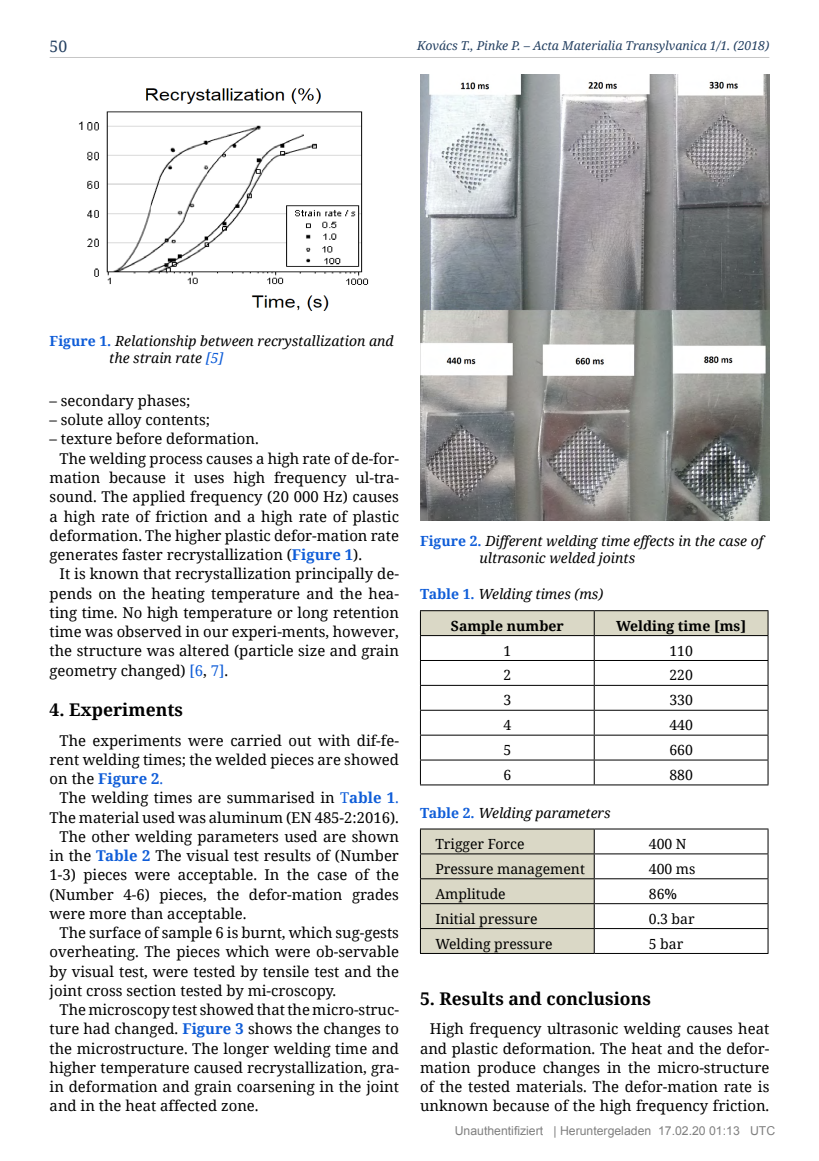
<style>
.page{position:relative;width:819px;height:1161px;background:#fff}
.page>*{position:absolute;margin:0;border:0;box-sizing:border-box;transform-origin:0 0}
.t1{font:700 17.5px "Noto Serif";color:#000}
.t2{font:15.75px "Noto Serif";color:#244061}
.t3{font:14.88px/19.2px "Noto Serif";color:#000;text-align:justify}
.t4{font:italic 14px/17.5px "Noto Serif";color:#000}
.t5{font:14px "Noto Serif";color:#000}
.t6{font:700 14px "Noto Serif";color:#000}
.t7{font:italic 12.25px "Noto Serif";color:#244061}
.t8{font:12.25px "Arial";color:#808080}
.s1{font-weight:700;font-style:normal;color:#0f5dd8}
.s2{color:#0f5dd8}
.s3{font-weight:700;color:#0f5dd8}
</style>
<div class="page">
<hr style="left:50px;top:57px;width:719px;height:1px;background:#c6c6c6">
<hr style="left:420px;top:610px;width:174px;height:1px;background:#000">
<hr style="left:594px;top:610px;width:174px;height:1px;background:#000">
<svg style="left:420px;top:611px;width:348px;height:173px"></svg>
<hr style="left:420px;top:784px;width:174px;height:1px;background:#000">
<hr style="left:594px;top:784px;width:174px;height:1px;background:#000">
<hr style="left:420px;top:828px;width:174px;height:1px;background:#000">
<hr style="left:594px;top:828px;width:174px;height:1px;background:#000">
<hr style="left:594px;top:853px;width:174px;height:1px;background:#000">
<hr style="left:594px;top:878px;width:174px;height:1px;background:#000">
<hr style="left:594px;top:903px;width:174px;height:1px;background:#000">
<hr style="left:594px;top:928px;width:174px;height:1px;background:#000">
<svg style="left:420px;top:829px;width:174px;height:124px;background:#d0cebd"></svg>
<svg style="left:767px;top:829px;width:1px;height:124px"></svg>
<hr style="left:420px;top:953px;width:174px;height:1px;background:#000">
<hr style="left:594px;top:953px;width:174px;height:1px;background:#000">
<img style="left:420px;top:74px;width:349px;height:447px">
<img style="left:79px;top:88px;width:290px;height:223px">
<p class="t2" style="left:50px;top:35px;width:19px">50</p>
<p class="t7" style="left:417px;top:37px;width:354px">Kovács T., Pinke P. – Acta Materialia Transylvanica 1/1. (2018)</p>
<p class="t4" style="left:109px;top:332px;width:286px;text-indent:-60px"><span class="s1">Figure 1.</span> Relationship between recrystallization and the strain rate <span class="s2">[5]</span></p>
<p class="t3" style="left:50px;top:390px;width:142px">– secondary phases;</p>
<p class="t3" style="left:50px;top:410px;width:162px">– solute alloy contents;</p>
<p class="t3" style="left:50px;top:429px;width:211px">– texture before deformation.</p>
<p class="t3" style="left:60px;top:448px;width:341px">The welding process causes a high rate of de-for-</p>
<p class="t3" style="left:50px;top:467px;width:351px">mation because it uses high frequency ul-tra-</p>
<p class="t3" style="left:50px;top:487px;width:351px">sound. The applied frequency (20 000 Hz) causes</p>
<p class="t3" style="left:50px;top:506px;width:351px">a high rate of friction and a high rate of plastic</p>
<p class="t3" style="left:50px;top:525px;width:351px">deformation. The higher plastic defor-mation rate</p>
<p class="t3" style="left:50px;top:544px;width:314px">generates faster recrystallization (<span class="s3">Figure 1</span>).</p>
<p class="t3" style="left:60px;top:564px;width:341px">It is known that recrystallization principally de-</p>
<p class="t3" style="left:50px;top:583px;width:351px">pends on the heating temperature and the hea-</p>
<p class="t3" style="left:50px;top:602px;width:351px">ting time. No high temperature or long retention</p>
<p class="t3" style="left:50px;top:621px;width:351px">time was observed in our experi-ments, however,</p>
<p class="t3" style="left:50px;top:641px;width:351px">the structure was altered (particle size and grain</p>
<p class="t3" style="left:50px;top:660px;width:180px">geometry changed) <span class="s2">[6</span>, <span class="s2">7]</span>.</p>
<p class="t1" style="left:50px;top:698px;width:135px">4. Experiments</p>
<p class="t3" style="left:50px;top:730px;width:351px;text-indent:10px">The experiments were carried out with dif-fe&shy;rent welding times; the welded pieces are showed on the <span class="s3">Figure 2</span><span class="s2">.</span></p>
<p class="t3" style="left:60px;top:788px;width:341px">The welding times are summarised in <span class="s2">T</span><span class="s3">able 1</span><span class="s2">.</span></p>
<p class="t3" style="left:50px;top:807px;width:351px">The material used was aluminum (EN 485-2:2016).</p>
<p class="t3" style="left:60px;top:826px;width:341px">The other welding parameters used are shown</p>
<p class="t3" style="left:50px;top:845px;width:351px">in the <span class="s3">Table 2</span> The visual test results of (Number</p>
<p class="t3" style="left:50px;top:865px;width:351px">1-3) pieces were acceptable. In the case of the</p>
<p class="t3" style="left:50px;top:884px;width:351px">(Number 4-6) pieces, the defor-mation grades</p>
<p class="t3" style="left:50px;top:903px;width:198px">were more than acceptable.</p>
<p class="t3" style="left:60px;top:922px;width:341px">The surface of sample 6 is burnt, which sug-gests</p>
<p class="t3" style="left:50px;top:942px;width:351px">overheating. The pieces which were ob-servable</p>
<p class="t3" style="left:50px;top:961px;width:351px">by visual test, were tested by tensile test and the</p>
<p class="t3" style="left:50px;top:980px;width:288px">joint cross section tested by mi-croscopy.</p>
<p class="t3" style="left:60px;top:999px;width:341px">The microscopy test showed that the micro-struc-</p>
<p class="t3" style="left:50px;top:1019px;width:351px">ture had changed. <span class="s3">Figure 3</span> shows the changes to</p>
<p class="t3" style="left:50px;top:1038px;width:351px">the microstructure. The longer welding time and</p>
<p class="t3" style="left:50px;top:1057px;width:351px">higher temperature caused recrystallization, gra-</p>
<p class="t3" style="left:50px;top:1076px;width:351px">in deformation and grain coarsening in the joint</p>
<p class="t3" style="left:50px;top:1096px;width:210px">and in the heat affected zone.</p>
<p class="t4" style="left:479px;top:531px;width:285px;text-indent:-60px"><span class="s1">Figure 2.</span> Different welding time effects in the case of ultrasonic welded joints</p>
<p class="t4" style="left:420px;top:585px;width:185px"><span class="s1">Table 1.</span> Welding times (ms)</p>
<p class="t6" style="left:451px;top:616px;width:114px">Sample number</p>
<p class="t6" style="left:616px;top:616px;width:132px">Welding time [ms]</p>
<p class="t5" style="left:503px;top:641px;width:9px">1</p>
<p class="t5" style="left:669px;top:641px;width:25px">110</p>
<p class="t5" style="left:503px;top:666px;width:9px">2</p>
<p class="t5" style="left:669px;top:666px;width:25px">220</p>
<p class="t5" style="left:503px;top:691px;width:9px">3</p>
<p class="t5" style="left:669px;top:691px;width:25px">330</p>
<p class="t5" style="left:503px;top:715px;width:9px">4</p>
<p class="t5" style="left:669px;top:715px;width:25px">440</p>
<p class="t5" style="left:503px;top:740px;width:9px">5</p>
<p class="t5" style="left:669px;top:740px;width:25px">660</p>
<p class="t5" style="left:503px;top:765px;width:9px">6</p>
<p class="t5" style="left:669px;top:765px;width:25px">880</p>
<p class="t4" style="left:420px;top:803px;width:192px"><span class="s1">Table 2.</span> Welding parameters</p>
<p class="t5" style="left:435px;top:834px;width:91px">Trigger Force</p>
<p class="t5" style="left:648px;top:834px;width:39px">400 N</p>
<p class="t5" style="left:435px;top:859px;width:151px">Pressure management</p>
<p class="t5" style="left:648px;top:859px;width:48px">400 ms</p>
<p class="t5" style="left:435px;top:884px;width:72px">Amplitude</p>
<p class="t5" style="left:648px;top:884px;width:30px">86%</p>
<p class="t5" style="left:435px;top:909px;width:104px">Initial pressure</p>
<p class="t5" style="left:648px;top:909px;width:47px">0.3 bar</p>
<p class="t5" style="left:435px;top:934px;width:119px">Welding pressure</p>
<p class="t5" style="left:648px;top:934px;width:36px">5 bar</p>
<p class="t1" style="left:420px;top:986px;width:232px">5. Results and conclusions</p>
<p class="t3" style="left:420px;top:1019px;width:351px;text-indent:10px">High frequency ultrasonic welding causes heat and plastic deformation. The heat and the defor&shy;mation produce changes in the micro-structure of the tested materials. The defor-mation rate is unknown because of the high frequency friction.</p>
<p class="t8" style="left:454px;top:1126px;width:322px">Unauthentifiziert | Heruntergeladen 17.02.20 01:13 UTC</p>
</div>
